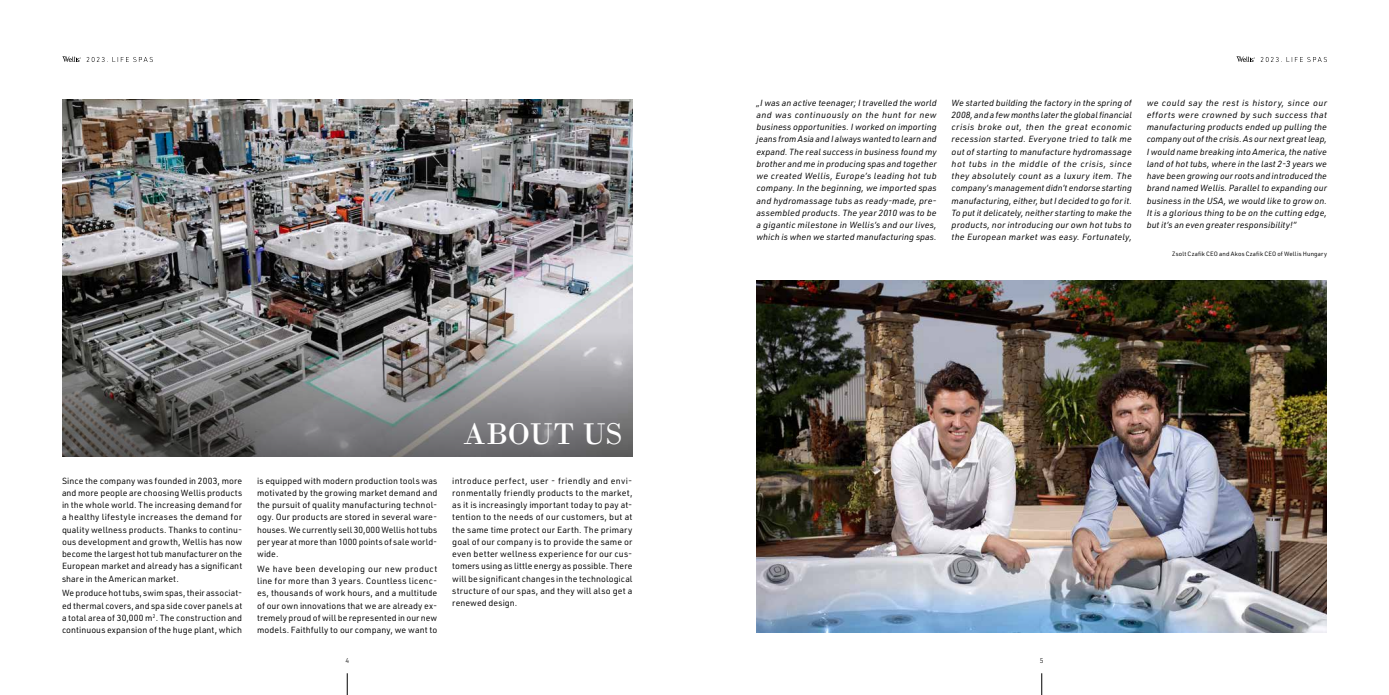
<style>
.page{position:relative;width:1389px;height:695px;background:#fff}
.page>*{position:absolute;margin:0;border:0;box-sizing:border-box;transform-origin:0 0}
.t1{font:31.5px "Bodoni";color:#fff}
.t2{font:8.75px/12.2px "URWDIN";letter-spacing:.015em;color:#000;text-align:justify}
.t3{font:italic 8.75px/12.2px "URWDIN";letter-spacing:.01em;color:#000;text-align:justify}
.t4{font:300 7px "URWDIN";color:#000}
.t5{font:6.12px "URWDIN";letter-spacing:.025em;color:#000}
</style>
<div class="page">
<svg style="left:1042px;top:673px;width:1px;height:21px"></svg>
<svg style="left:347px;top:673px;width:1px;height:21px"></svg>
<svg style="left:87px;top:57px;width:66px;height:5px"></svg>
<svg style="left:62px;top:56px;width:19px;height:6px"></svg>
<svg style="left:1261px;top:57px;width:66px;height:5px"></svg>
<svg style="left:1236px;top:56px;width:19px;height:6px"></svg>
<img style="left:62px;top:99px;width:570px;height:232px">
<img style="left:756px;top:280px;width:571px;height:352px">
<svg style="left:62px;top:331px;width:570px;height:125px;background:#7a797a"></svg>
<p class="t3" style="left:756px;top:96px;width:182px">„I was an active teenager; I travelled the world and was continuously on the hunt for new business opportunities. I worked on importing jeans from Asia and I always wanted to learn and expand. The real success in business found my brother and me in producing spas and together we created Wellis, Europe’s leading hot tub company. In the beginning, we imported spas and hydromassage tubs as ready-made, pre&shy;assembled products. The year 2010 was to be a gigantic milestone in Wellis’s and our lives, which is when we started manufacturing spas.</p>
<p class="t3" style="left:952px;top:96px;width:182px">We started building the factory in the spring of 2008, and a few months later the global financial crisis broke out, then the great economic recession started. Everyone tried to talk me out of starting to manufacture hydromassage hot tubs in the middle of the crisis, since they absolutely count as a luxury item. The company’s management didn’t endorse starting manufacturing, either, but I decided to go for it.<br>To put it delicately, neither starting to make the products, nor introducing our own hot tubs to the European market was easy. Fortunately,</p>
<p class="t3" style="left:1147px;top:96px;width:182px">we could say the rest is history, since our efforts were crowned by such success that manufacturing products ended up pulling the company out of the crisis. As our next great leap, I would name breaking into America, the native land of hot tubs, where in the last 2-3 years we have been growing our roots and introduced the brand named Wellis. Parallel to expanding our business in the USA, we would like to grow on.<br>It is a glorious thing to be on the cutting edge, but it’s an even greater responsibility!”</p>
<p class="t5" style="left:1172px;top:250px;width:156px">Zsolt Czafik CEO and Akos Czafik CEO of Wellis Hungary</p>
<p class="t2" style="left:62px;top:474px;width:182px">Since the company was founded in 2003, more and more people are choosing Wellis products in the whole world. The increasing demand for a healthy lifestyle increases the demand for quality wellness products. Thanks to continu&shy;ous development and growth, Wellis has now become the largest hot tub manufacturer on the European market and already has a significant share in the American market.</p>
<p class="t2" style="left:62px;top:587px;width:182px">We produce hot tubs, swim spas, their associat&shy;ed thermal covers, and spa side cover panels at a total area of 30,000 m<sup>2</sup>. The construction and continuous expansion of the huge plant, which</p>
<p class="t2" style="left:257px;top:474px;width:182px">is equipped with modern production tools was motivated by the growing market demand and the pursuit of quality manufacturing technol&shy;ogy. Our products are stored in several ware&shy;houses. We currently sell 30,000 Wellis hot tubs per year at more than 1000 points of sale world&shy;wide.</p>
<p class="t2" style="left:257px;top:562px;width:182px">We have been developing our new product line for more than 3 years. Countless licenc&shy;es, thousands of work hours, and a multitude of our own innovations that we are already ex&shy;tremely proud of will be represented in our new models. Faithfully to our company, we want to</p>
<h1 class="t1" style="left:463px;top:415px;width:161px">ABOUT US</h1>
<p class="t2" style="left:452px;top:474px;width:182px;text-align:left">introduce perfect, user - friendly and envi&shy;ronmentally friendly products to the market, as it is increasingly important today to pay at&shy;tention to the needs of our customers, but at the same time protect our Earth. The primary goal of our company is to provide the same or even better wellness experience for our cus&shy;tomers using as little energy as possible. There will be significant changes in the technological structure of our spas, and they will also get a renewed design.</p>
<p class="t4" style="left:345px;top:655px;width:5px">4</p>
<p class="t4" style="left:1040px;top:655px;width:5px">5</p>
</div>
